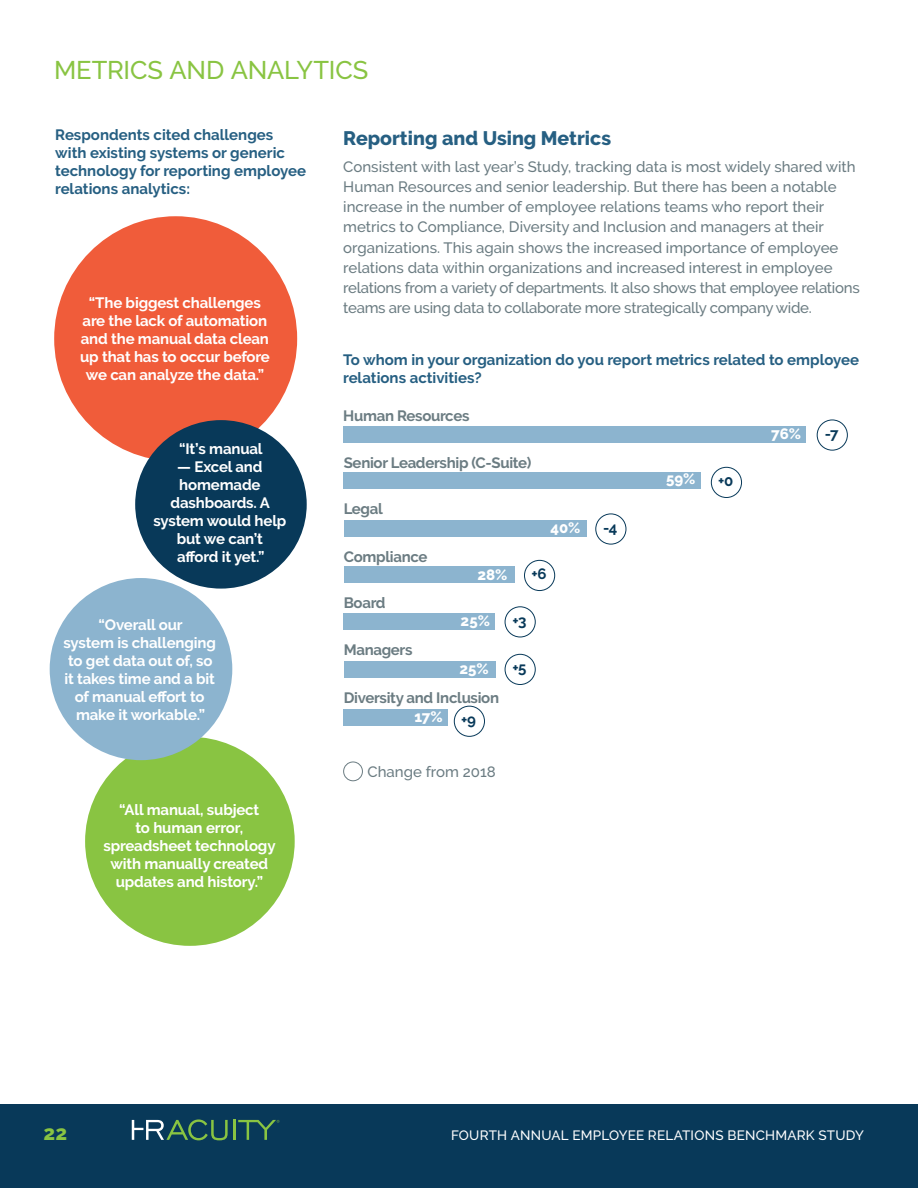
<style>
.page{position:relative;width:918px;height:1188px;background:#fff}
.page>*{position:absolute;margin:0;border:0;box-sizing:border-box;transform-origin:0 0}
.t1{font:500 25.5px "Raleway";letter-spacing:-.005em;color:#89c442}
.t2{font:800 20.25px "Raleway";color:#89c442}
.Breaker_Text{font:800 19.5px "Raleway";color:#265f82}
.Body_Copy{font:500 15px/20.2px "Raleway";color:#6b7c82}
.t3{font:700 15px/18px "Raleway";letter-spacing:-.01em;color:#fff;text-align:center}
.t4{font:700 15px/18px "Raleway";color:#265f82}
.Body_Copy-2{font:700 15px "Raleway";letter-spacing:-.02em;color:#6b7c82}
.t5{font:800 15px "Raleway";color:#fff}
.t6{font:700 15px "Raleway";color:#083959}
.t7{font:500 13.5px "Raleway";letter-spacing:.015em;color:#fff}
</style>
<div class="page">
<div style="left:0;top:1104px;width:918px;height:84px;background:#083959"></div>
<svg style="left:132px;top:1119px;width:96px;height:21px"></svg>
<hr style="left:233px;top:1120px;width:3px;height:20px;background:#89c442">
<svg style="left:238px;top:1120px;width:42px;height:20px"></svg>
<div style="left:85px;top:737px;width:210px;height:209px;background:#89c442;border-radius:50%"></div>
<div style="left:54px;top:216px;width:243px;height:245px;background:#f05c3a;border-radius:50%"></div>
<div style="left:135px;top:420px;width:172px;height:169px;background:#083959;border-radius:50%"></div>
<div style="left:50px;top:578px;width:182px;height:182px;background:#8cb4cf;border-radius:50%"></div>
<div style="left:344px;top:426px;width:462px;height:16px;background:#8cb4cf"></div>
<div style="left:344px;top:473px;width:357px;height:16px;background:#8cb4cf"></div>
<div style="left:344px;top:520px;width:243px;height:17px;background:#8cb4cf"></div>
<div style="left:344px;top:567px;width:170px;height:16px;background:#8cb4cf"></div>
<div style="left:343px;top:613px;width:152px;height:16px;background:#8cb4cf"></div>
<div style="left:344px;top:661px;width:151px;height:16px;background:#8cb4cf"></div>
<div style="left:343px;top:709px;width:104px;height:16px;background:#8cb4cf"></div>
<div style="left:343px;top:762px;width:20px;height:19px;border:1px solid #6b7c82;border-radius:50%"></div>
<div style="left:817px;top:420px;width:31px;height:31px;border:1px solid #083959;border-radius:50%"></div>
<div style="left:711px;top:467px;width:31px;height:31px;border:1px solid #083959;border-radius:50%"></div>
<div style="left:595px;top:514px;width:31px;height:30px;border:1px solid #083959;border-radius:50%"></div>
<div style="left:524px;top:560px;width:31px;height:31px;border:1px solid #083959;border-radius:50%"></div>
<div style="left:505px;top:606px;width:31px;height:31px;border:1px solid #083959;border-radius:50%"></div>
<div style="left:505px;top:654px;width:31px;height:31px;border:1px solid #083959;border-radius:50%"></div>
<div style="left:454px;top:706px;width:31px;height:31px;border:1px solid #083959;border-radius:50%"></div>
<p class="t1" style="left:54px;top:55px;width:316px">METRICS AND ANALYTICS</p>
<p class="t4" style="left:55px;top:126px;width:252px">Respondents cited challenges with existing systems or generic technology for reporting employee relations analytics:</p>
<p class="t3" style="left:80px;top:294px;width:191px">“The biggest challenges are the lack of automation and the manual data clean up that has to occur before we can analyze the data.”</p>
<p class="t3" style="left:179px;top:440px;width:85px">“It’s manual</p>
<p class="t3" style="left:153px;top:458px;width:135px">— Excel and homemade dashboards. A system would help but we can’t<br>afford it yet.”</p>
<p class="t3" style="left:63px;top:615px;width:154px">“Overall our<br>system is challenging to get data out of, so it takes time and a bit of manual effort to make it workable.”</p>
<p class="t3" style="left:103px;top:801px;width:174px">“All manual, subject<br>to human error, spreadsheet technology with manually created updates and history.”</p>
<p class="Breaker_Text" style="left:343px;top:127px;width:269px">Reporting and Using Metrics</p>
<p class="Body_Copy" style="left:343px;top:156px;width:518px">Consistent with last year’s Study, tracking data is most widely shared with Human Resources and senior leadership. But there has been a notable increase in the number of employee relations teams who report their metrics to Compliance, Diversity and Inclusion and managers at their organizations. This again shows the increased importance of employee relations data within organizations and increased interest in employee relations from a variety of departments. It also shows that employee relations teams are using data to collaborate more strategically company wide.</p>
<p class="t4" style="left:343px;top:350px;width:518px">To whom in your organization do you report metrics related to employee relations activities?</p>
<p class="Body_Copy-2" style="left:343px;top:407px;width:128px">Human Resources</p>
<p class="Body_Copy-2" style="left:344px;top:454px;width:189px">Senior Leadership (C-Suite)</p>
<p class="Body_Copy-2" style="left:344px;top:500px;width:41px">Legal</p>
<p class="Body_Copy-2" style="left:344px;top:548px;width:85px">Compliance</p>
<p class="Body_Copy-2" style="left:344px;top:594px;width:43px">Board</p>
<p class="Body_Copy-2" style="left:344px;top:641px;width:70px">Managers</p>
<p class="Body_Copy-2" style="left:344px;top:689px;width:157px">Diversity and Inclusion</p>
<p class="t5" style="left:550px;top:519px;width:32px">40%</p>
<p class="t6" style="left:531px;top:565px;width:17px">+6</p>
<p class="t5" style="left:477px;top:566px;width:32px">28%</p>
<p class="t5" style="left:461px;top:612px;width:31px">25%</p>
<p class="t5" style="left:460px;top:660px;width:31px">25%</p>
<p class="t6" style="left:513px;top:612px;width:15px">+3</p>
<p class="t6" style="left:512px;top:659px;width:16px">+5</p>
<p class="t5" style="left:414px;top:708px;width:30px">17%</p>
<p class="t6" style="left:461px;top:711px;width:16px">+9</p>
<p class="Body_Copy" style="left:368px;top:762px;width:130px">Change from 2018</p>
<p class="t6" style="left:603px;top:519px;width:16px">-4</p>
<p class="t5" style="left:666px;top:470px;width:31px">59%</p>
<p class="t6" style="left:718px;top:472px;width:17px">+0</p>
<p class="t5" style="left:771px;top:425px;width:31px">76%</p>
<p class="t6" style="left:825px;top:425px;width:15px">-7</p>
<h2 class="t2" style="left:44px;top:1121px;width:25px">22</h2>
<p class="t7" style="left:451px;top:1127px;width:414px">FOURTH ANNUAL EMPLOYEE RELATIONS BENCHMARK STUDY</p>
</div>
